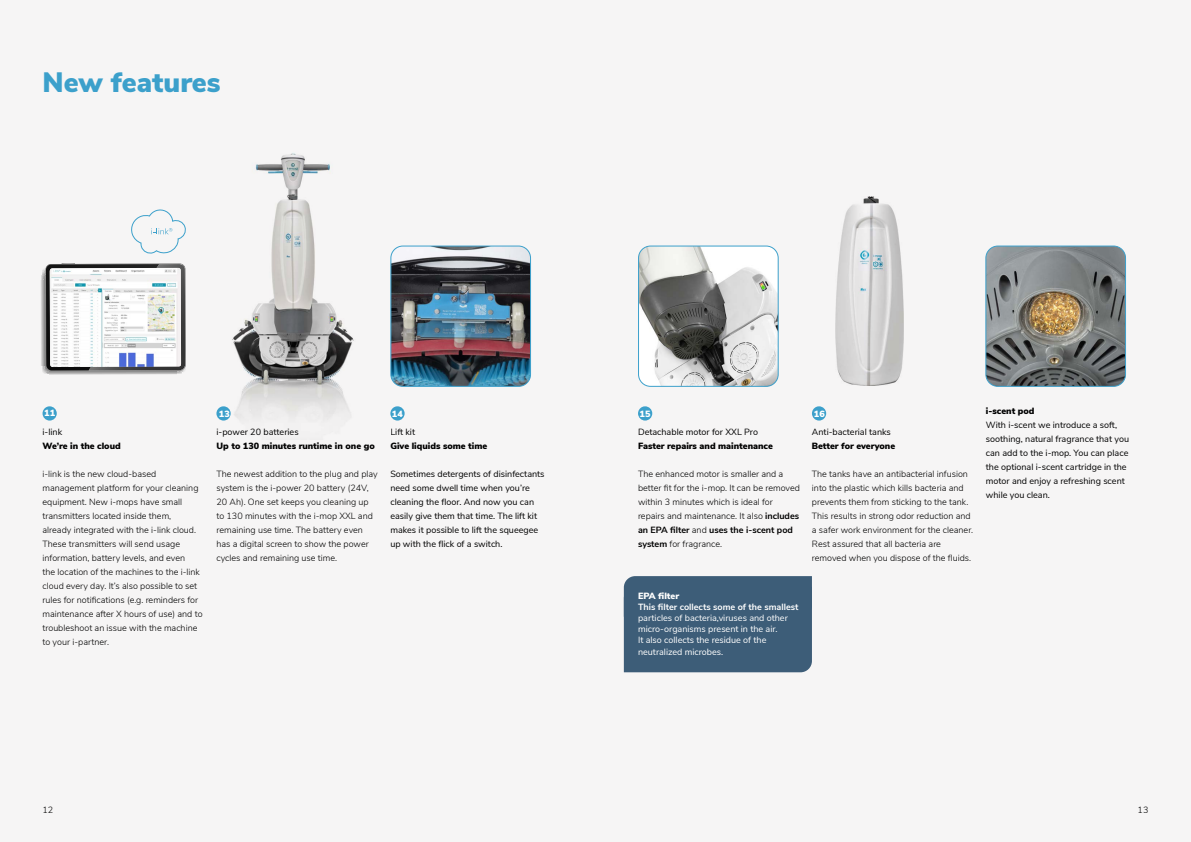
<style>
.page{position:relative;width:1191px;height:842px;background:#f6f5f5}
.page>*{position:absolute;margin:0;border:0;box-sizing:border-box;transform-origin:0 0}
.t1{font:900 28px "Nunito Sans";color:#3ca0cb}
.t2{font:300 9px/14px "Nunito Sans";color:#000}
.t3{font:9px/14px "Nunito Sans";color:#000}
.t4{font:900 9px "Nunito Sans";color:#000}
.t5{font:9px/10.8px "Nunito Sans";color:#fff}
.t6{font:700 9px "Nunito Sans";color:#fff}
.t7{font:900 9px "Nunito Sans";letter-spacing:.015em;color:#fff}
.s1{font-weight:700}
</style>
<div class="page">
<div style="left:624px;top:576px;width:188px;height:96px;background:#3d5d78"></div>
<svg style="left:638px;top:406px;width:14px;height:15px"></svg>
<svg style="left:812px;top:406px;width:14px;height:15px"></svg>
<img style="left:638px;top:246px;width:140px;height:140px">
<div style="left:638px;top:246px;width:140px;height:141px;border:1px solid #3ca0cb;border-radius:12px"></div>
<img style="left:987px;top:246px;width:138px;height:139px">
<div style="left:985px;top:246px;width:141px;height:141px;border:1px solid #3ca0cb;border-radius:12px"></div>
<svg style="left:43px;top:406px;width:14px;height:15px"></svg>
<svg style="left:390px;top:406px;width:14px;height:15px"></svg>
<svg style="left:41px;top:263px;width:145px;height:112px;background:#6c6c6c"></svg>
<img style="left:50px;top:268px;width:131px;height:99px">
<img style="left:216px;top:153px;width:138px;height:268px">
<img style="left:392px;top:246px;width:138px;height:139px">
<div style="left:390px;top:246px;width:141px;height:141px;border:1px solid #3ca0cb;border-radius:12px"></div>
<svg style="left:131px;top:209px;width:55px;height:45px"></svg>
<img style="left:836px;top:196px;width:68px;height:190px">
<h1 class="t1" style="left:43px;top:61px;width:179px">New features</h1>
<p class="t7" style="left:44px;top:406px;width:13px">11</p>
<p class="t3" style="left:43px;top:424px;width:21px">i-link</p>
<p class="t4" style="left:43px;top:439px;width:80px">We’re in the cloud</p>
<p class="t2" style="left:43px;top:466px;width:161px">i-link is the new cloud-based management platform for your cleaning equipment. New i-mops have small transmitters located inside them,<br>already integrated with the i-link cloud.<br>These transmitters will send usage information, battery levels, and even<br>the location of the machines to the i-link cloud every day. It’s also possible to set rules for notifications (e.g. reminders for maintenance after X hours of use) and to troubleshoot an issue with the machine to your i-partner.</p>
<p class="t7" style="left:219px;top:407px;width:13px">13</p>
<p class="t3" style="left:216px;top:424px;width:84px">i-power 20 batteries</p>
<p class="t4" style="left:216px;top:439px;width:160px">Up to 130 minutes runtime in one go</p>
<p class="t2" style="left:216px;top:466px;width:163px">The newest addition to the plug and play system is the i-power 20 battery (24V, 20 Ah). One set keeps you cleaning up to 130 minutes with the i-mop XXL and remaining use time. The battery even has a digital screen to show the power cycles and remaining use time.</p>
<p class="t7" style="left:392px;top:407px;width:13px">14</p>
<p class="t3" style="left:390px;top:424px;width:26px">Lift kit</p>
<p class="t4" style="left:390px;top:439px;width:98px">Give liquids some time</p>
<p class="t3" style="left:390px;top:466px;width:156px">Sometimes detergents of disinfectants need some dwell time when you’re cleaning the floor. And now you can easily give them that time. The lift kit makes it possible to lift the squeegee up with the flick of a switch.</p>
<p class="t7" style="left:639px;top:407px;width:13px">15</p>
<p class="t3" style="left:638px;top:424px;width:121px">Detachable motor for XXL Pro</p>
<p class="t4" style="left:638px;top:439px;width:136px">Faster repairs and maintenance</p>
<p class="t2" style="left:638px;top:466px;width:163px">The enhanced motor is smaller and a better fit for the i-mop. It can be removed within 3 minutes which is ideal for repairs and maintenance. It also <span class="s1">includes an EPA filter</span> and <span class="s1">uses the i-scent pod system</span> for fragrance.</p>
<p class="t7" style="left:638px;top:590px;width:43px">EPA filter</p>
<p class="t6" style="left:638px;top:600px;width:162px">This filter collects some of the smallest</p>
<p class="t5" style="left:638px;top:612px;width:151px">particles of bacteria,viruses and other micro-organisms present in the air.<br>It also collects the residue of the</p>
<p class="t5" style="left:638px;top:645px;width:87px">neutralized microbes.</p>
<p class="t7" style="left:814px;top:407px;width:13px">16</p>
<p class="t3" style="left:812px;top:424px;width:80px">Anti-bacterial tanks</p>
<p class="t4" style="left:812px;top:439px;width:85px">Better for everyone</p>
<p class="t2" style="left:812px;top:466px;width:163px">The tanks have an antibacterial infusion into the plastic which kills bacteria and prevents them from sticking to the tank.<br>This results in strong odor reduction and a safer work environment for the cleaner.<br>Rest assured that all bacteria are removed when you dispose of the fluids.</p>
<p class="t4" style="left:986px;top:404px;width:50px">i-scent pod</p>
<p class="t3" style="left:986px;top:417px;width:145px">With i-scent we introduce a soft, soothing, natural fragrance that you can add to the i-mop. You can place the optional i-scent cartridge in the motor and enjoy a refreshing scent while you clean.</p>
<p class="t2" style="left:43px;top:802px;width:12px">12</p>
<p class="t2" style="left:1137px;top:802px;width:12px">13</p>
</div>
